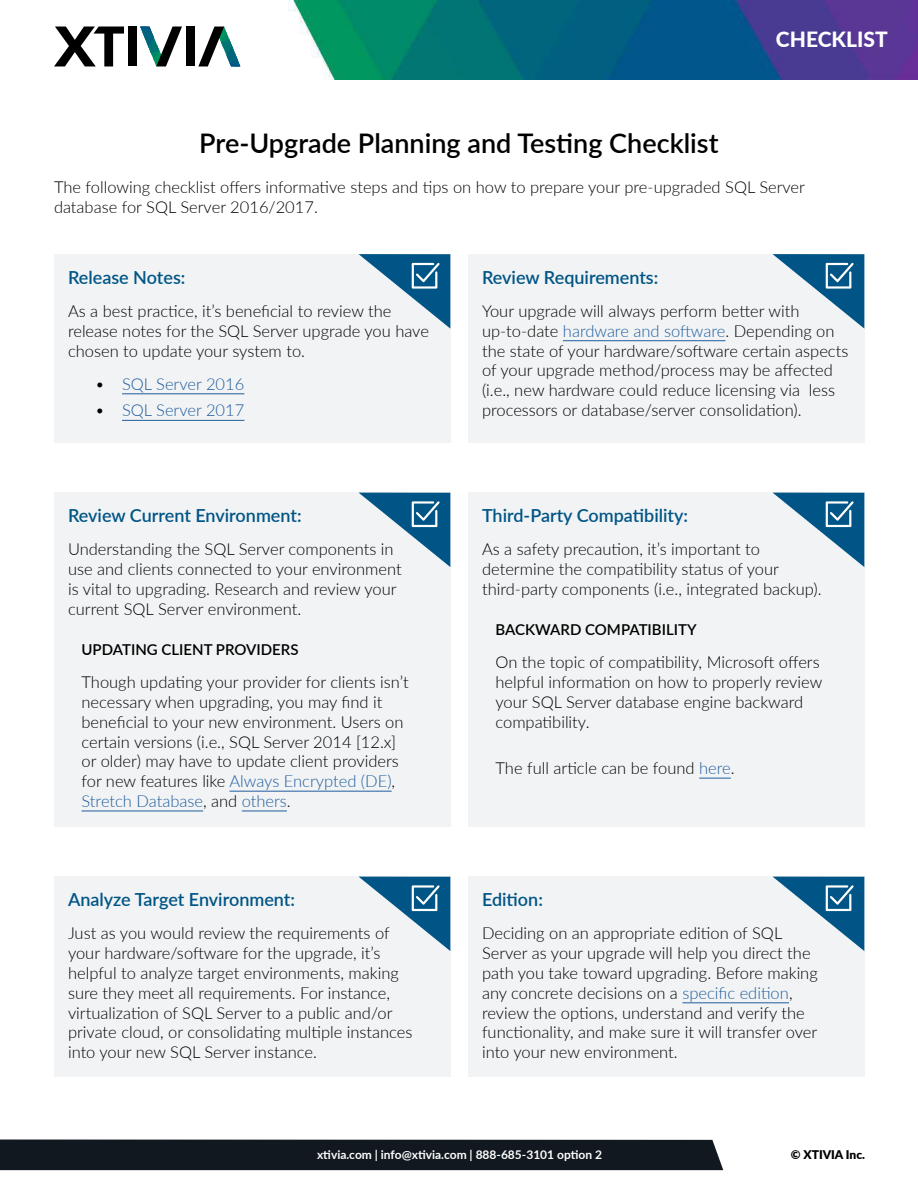
<style>
.page{position:relative;width:918px;height:1188px;background:#fff}
.page>*{position:absolute;margin:0;border:0;box-sizing:border-box;transform-origin:0 0}
.t1{font:600 27px "Lato";color:#000}
.t2{font:800 21px "Lato";color:#fff}
.t3{font:600 18px "Lato";color:#005586}
.t4{font:300 16.5px/19.8px "Lato";color:#000}
.t5{font:300 16.5px "Lato";color:#205d9e}
.t6{font:600 15px "Lato";color:#000}
.t7{font:700 12px "Lato";color:#fff}
.t8{font:900 12px "Lato";color:#fff}
.t9{font:900 12px "Lato";color:#000}
.s1{color:#000}
.s2{color:#205d9e}
</style>
<div class="page">
<div style="left:54px;top:254px;width:396px;height:189px;background:#f1f3f4"></div>
<div style="left:54px;top:493px;width:396px;height:334px;background:#f1f3f4"></div>
<div style="left:54px;top:877px;width:396px;height:200px;background:#f1f3f4"></div>
<div style="left:468px;top:254px;width:396px;height:189px;background:#f1f3f4"></div>
<div style="left:468px;top:492px;width:396px;height:334px;background:#f1f3f4"></div>
<div style="left:468px;top:876px;width:396px;height:201px;background:#f1f3f4"></div>
<div style="left:0;top:1140px;width:723px;height:30px;background:#111820"></div>
<img style="left:54px;top:0;width:864px;height:79px">
<hr style="left:122px;top:394px;width:122px;height:1px;background:#205d9e">
<hr style="left:122px;top:420px;width:122px;height:1px;background:#205d9e">
<hr style="left:230px;top:791px;width:162px;height:1px;background:#205d9e">
<hr style="left:82px;top:811px;width:121px;height:1px;background:#205d9e">
<hr style="left:242px;top:811px;width:45px;height:1px;background:#205d9e">
<hr style="left:563px;top:340px;width:162px;height:1px;background:#205d9e">
<hr style="left:699px;top:778px;width:32px;height:1px;background:#205d9e">
<hr style="left:682px;top:1003px;width:107px;height:1px;background:#205d9e">
<svg style="left:54px;top:27px;width:70px;height:39px"></svg>
<div style="left:128px;top:27px;width:8px;height:39px;background:#000"></div>
<div style="left:186px;top:27px;width:9px;height:39px;background:#000"></div>
<svg style="left:140px;top:27px;width:42px;height:39px"></svg>
<svg style="left:198px;top:27px;width:42px;height:39px"></svg>
<svg style="left:359px;top:254px;width:91px;height:75px"></svg>
<svg style="left:359px;top:493px;width:91px;height:74px"></svg>
<svg style="left:359px;top:877px;width:91px;height:74px"></svg>
<svg style="left:773px;top:254px;width:91px;height:75px"></svg>
<svg style="left:773px;top:493px;width:91px;height:74px"></svg>
<svg style="left:773px;top:877px;width:91px;height:74px"></svg>
<p class="t2" style="left:776px;top:27px;width:113px">CHECKLIST</p>
<h1 class="t1" style="left:199px;top:123px;width:521px">Pre-Upgrade Planning and Testing Checklist</h1>
<p class="t4" style="left:54px;top:176px;width:753px">The following checklist offers informative steps and tips on how to prepare your pre-upgraded SQL Server database for SQL Server 2016/2017.</p>
<p class="t3" style="left:68px;top:264px;width:119px">Release Notes:</p>
<p class="t4" style="left:68px;top:301px;width:362px">As a best practice, it’s beneficial to review the release notes for the SQL Server upgrade you have chosen to update your system to.</p>
<p class="t5" style="left:95px;top:372px;width:151px"><span class="s1">•</span> SQL Server 2016</p>
<p class="t5" style="left:95px;top:399px;width:151px"><span class="s1">•</span> SQL Server 2017</p>
<p class="t3" style="left:68px;top:503px;width:235px">Review Current Environment:</p>
<p class="t4" style="left:68px;top:539px;width:335px">Understanding the SQL Server components in use and clients connected to your environment is vital to upgrading. Research and review your current SQL Server environment.</p>
<p class="t6" style="left:82px;top:639px;width:219px">UPDATING CLIENT PROVIDERS</p>
<p class="t4" style="left:82px;top:672px;width:329px">Though updating your provider for clients isn’t necessary when upgrading, you may find it beneficial to your new environment. Users on certain versions (i.e., SQL Server 2014 [12.x] or older) may have to update client providers for new features like <span class="s2">Always Encrypted (DE)</span>, <span class="s2">Stretch Database</span>, and <span class="s2">others</span>.</p>
<p class="t3" style="left:68px;top:887px;width:229px">Analyze Target Environment:</p>
<p class="t4" style="left:68px;top:923px;width:346px">Just as you would review the requirements of your hardware/software for the upgrade, it’s helpful to analyze target environments, making sure they meet all requirements. For instance, virtualization of SQL Server to a public and/or private cloud, or consolidating multiple instances into your new SQL Server instance.</p>
<p class="t3" style="left:482px;top:264px;width:178px">Review Requirements:</p>
<p class="t4" style="left:482px;top:301px;width:368px">Your upgrade will always perform better with up-to-date <span class="s2">hardware and software</span>. Depending on the state of your hardware/software certain aspects of your upgrade method/process may be affected (i.e., new hardware could reduce licensing via less processors or database/server consolidation).</p>
<p class="t3" style="left:482px;top:503px;width:208px">Third-Party Compatibility:</p>
<p class="t4" style="left:482px;top:539px;width:341px">As a safety precaution, it’s important to determine the compatibility status of your third-party components (i.e., integrated backup).</p>
<p class="t6" style="left:496px;top:619px;width:203px">BACKWARD COMPATIBILITY</p>
<p class="t4" style="left:496px;top:652px;width:328px">On the topic of compatibility, Microsoft offers helpful information on how to properly review your SQL Server database engine backward compatibility.</p>
<p class="t4" style="left:496px;top:758px;width:241px">The full article can be found <span class="s2">here</span>.</p>
<p class="t3" style="left:482px;top:887px;width:62px">Edition:</p>
<p class="t4" style="left:482px;top:923px;width:337px">Deciding on an appropriate edition of SQL Server as your upgrade will help you direct the path you take toward upgrading. Before making any concrete decisions on a <span class="s2">specific edition</span>, review the options, understand and verify the functionality, and make sure it will transfer over into your new environment.</p>
<p class="t7" style="left:317px;top:1146px;width:286px">xtivia.com | info@xtivia.com | 888-685-3101 option 2</p>
<p class="t9" style="left:791px;top:1145px;width:76px">© XTIVIA Inc.</p>
<p class="t8" style="left:530px;top:1145px;width:128px">888-685-3101 option 2</p>
</div>
